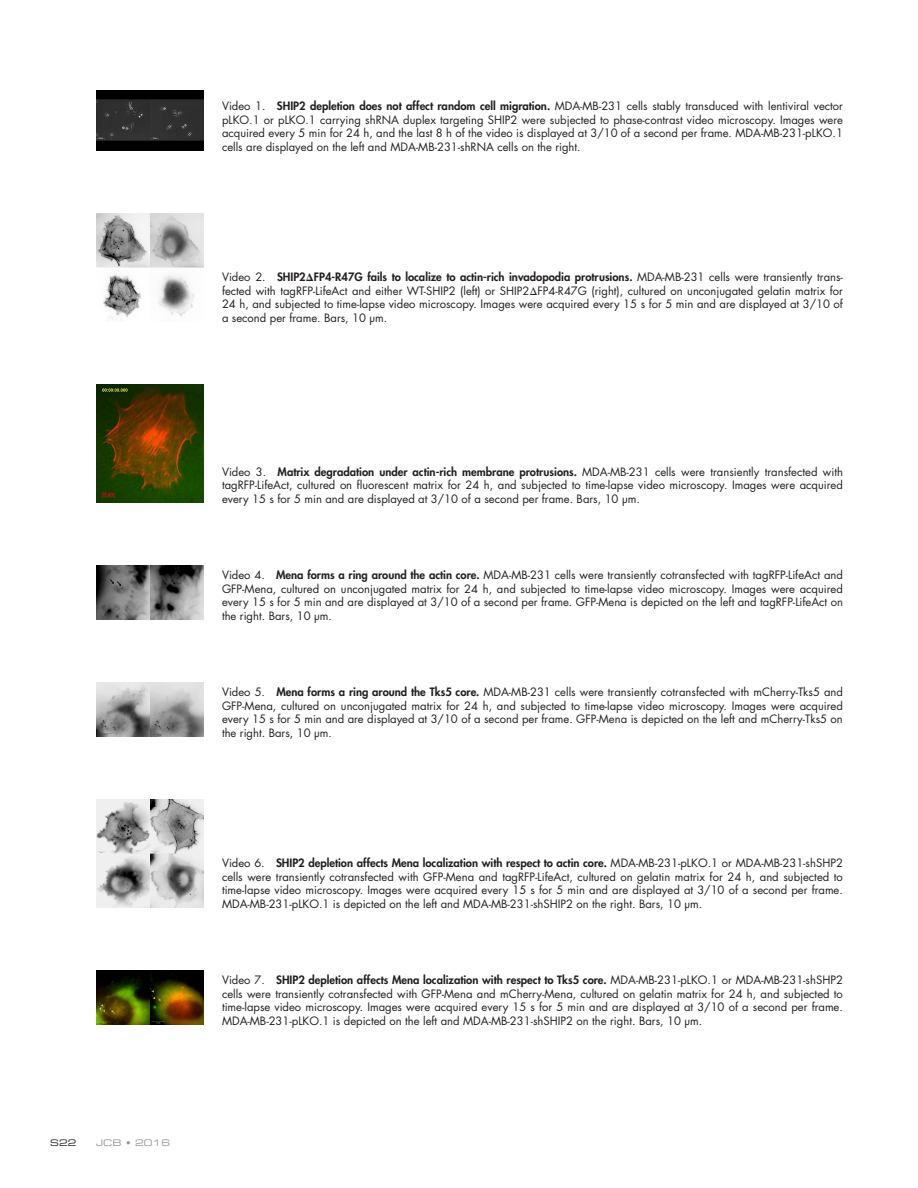
<style>
.page{position:relative;width:918px;height:1188px;background:#fff}
.page>*{position:absolute;margin:0;border:0;box-sizing:border-box;transform-origin:0 0}
.t1{font:11.25px/13.5px "Futura Std";color:#231f20;text-align:justify}
.t2{font:9px "Eurostile LT Std Ex 2";letter-spacing:.01em;color:#949698}
.t3{font:9px "Eurostile LT Std Ex 2";color:#231f20}
.s1{font-weight:800}
.s2{font-family:"STIX General";font-weight:700}
.s3{font-family:"STIX General"}
</style>
<div class="page">
<img style="left:96px;top:90px;width:108px;height:61px">
<img style="left:96px;top:214px;width:108px;height:103px">
<img style="left:96px;top:385px;width:108px;height:118px">
<img style="left:96px;top:566px;width:108px;height:54px">
<img style="left:96px;top:683px;width:108px;height:54px">
<img style="left:96px;top:800px;width:108px;height:108px">
<img style="left:96px;top:971px;width:108px;height:54px">
<p class="t1" style="left:222px;top:100px;width:623px">Video 1. <span class="s1">SHIP2 depletion does not affect random cell migration.</span> MDA-MB-231 cells stably transduced with lentiviral vector pLKO.1 or pLKO.1 carrying shRNA duplex targeting SHIP2 were subjected to phase-contrast video microscopy. Images were acquired every 5 min for 24 h, and the last 8 h of the video is displayed at 3/10 of a second per frame. MDA-MB-231-pLKO.1 cells are displayed on the left and MDA-MB-231-shRNA cells on the right.</p>
<p class="t1" style="left:222px;top:271px;width:623px">Video 2. <span class="s1">SHIP2</span><span class="s2">Δ</span><span class="s1">FP4-R47G fails to localize to actin-rich invadopodia protrusions.</span> MDA-MB-231 cells were transiently trans&shy;fected with tagRFP-LifeAct and either WT-SHIP2 (left) or SHIP2<span class="s3">Δ</span>FP4-R47G (right), cultured on unconjugated gelatin matrix for 24 h, and subjected to time-lapse video microscopy. Images were acquired every 15 s for 5 min and are displayed at 3/10 of a second per frame. Bars, 10 µm.</p>
<p class="t3" style="left:50px;top:1136px;width:28px">S22</p>
<p class="t2" style="left:96px;top:1136px;width:76px">JCB • 2016</p>
<p class="t1" style="left:222px;top:465px;width:623px">Video 3. <span class="s1">Matrix degradation under actin-rich membrane protrusions.</span> MDA-MB-231 cells were transiently transfected with tagRFP-LifeAct, cultured on fluorescent matrix for 24 h, and subjected to time-lapse video microscopy. Images were acquired every 15 s for 5 min and are displayed at 3/10 of a second per frame. Bars, 10 µm.</p>
<p class="t1" style="left:222px;top:568px;width:623px">Video 4. <span class="s1">Mena forms a ring around the actin core.</span> MDA-MB-231 cells were transiently cotransfected with tagRFP-LifeAct and GFP-Mena, cultured on unconjugated matrix for 24 h, and subjected to time-lapse video microscopy. Images were acquired every 15 s for 5 min and are displayed at 3/10 of a second per frame. GFP-Mena is depicted on the left and tagRFP-LifeAct on the right. Bars, 10 µm.</p>
<p class="t1" style="left:222px;top:685px;width:623px">Video 5. <span class="s1">Mena forms a ring around the Tks5 core.</span> MDA-MB-231 cells were transiently cotransfected with mCherry-Tks5 and GFP-Mena, cultured on unconjugated matrix for 24 h, and subjected to time-lapse video microscopy. Images were acquired every 15 s for 5 min and are displayed at 3/10 of a second per frame. GFP-Mena is depicted on the left and mCherry-Tks5 on the right. Bars, 10 µm.</p>
<p class="t1" style="left:222px;top:856px;width:622px">Video 6. <span class="s1">SHIP2 depletion affects Mena localization with respect to actin core.</span> MDA-MB-231-pLKO.1 or MDA-MB-231-shSHP2 cells were transiently cotransfected with GFP-Mena and tagRFP-LifeAct, cultured on gelatin matrix for 24 h, and subjected to time-lapse video microscopy. Images were acquired every 15 s for 5 min and are displayed at 3/10 of a second per frame.<br>MDA-MB-231-pLKO.1 is depicted on the left and MDA-MB-231-shSHIP2 on the right. Bars, 10 µm.</p>
<p class="t1" style="left:222px;top:973px;width:622px">Video 7. <span class="s1">SHIP2 depletion affects Mena localization with respect to Tks5 core.</span> MDA-MB-231-pLKO.1 or MDA-MB-231-shSHP2 cells were transiently cotransfected with GFP-Mena and mCherry-Mena, cultured on gelatin matrix for 24 h, and subjected to time-lapse video microscopy. Images were acquired every 15 s for 5 min and are displayed at 3/10 of a second per frame.<br>MDA-MB-231-pLKO.1 is depicted on the left and MDA-MB-231-shSHIP2 on the right. Bars, 10 µm.</p>
</div>
